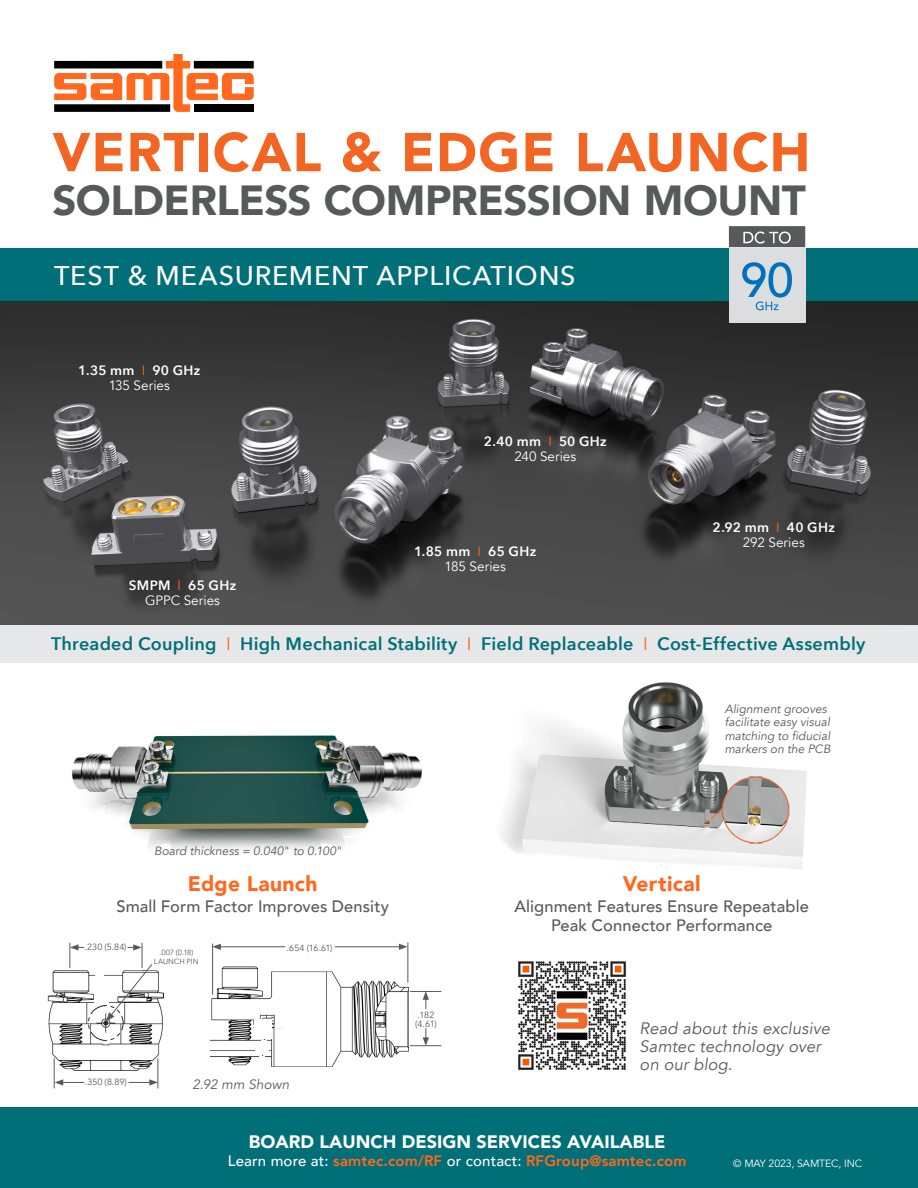
<style>
.page{position:relative;width:918px;height:1188px;background:#fff}
.page>*{position:absolute;margin:0;border:0;box-sizing:border-box;transform-origin:0 0}
.t1{font:900 54px "Avenir";letter-spacing:.02em;color:#f26522}
.t2{font:900 42px "Avenir";letter-spacing:-.01em;color:#58595b}
.t3{font:500 27px "Avenir Next";letter-spacing:.03em;color:#fff}
.t4{font:900 21px "Avenir";letter-spacing:.02em;color:#ff681e}
.t5{font:600 18px "Avenir Next";letter-spacing:.01em;color:#006f77}
.t6{font:900 18px "Avenir";color:#fff}
.t7{font:500 16.5px/18.8px "Avenir";letter-spacing:.005em;color:#58595b;text-align:center}
.t8{font:italic 16.5px/18px "Avenir";letter-spacing:.01em;color:#58595b}
.t9{font:800 15px "Avenir";letter-spacing:.01em;color:#ff681e}
.t10{font:600 13.5px "Avenir Next";letter-spacing:.025em;color:#fff}
.t11{font:13.5px "Avenir";color:#fff}
.t12{font:italic 13.5px "Avenir";letter-spacing:.01em;color:#58595b}
.t13{font:italic 12px/13.5px "Avenir";letter-spacing:.005em;color:#58595b}
.t14{font:10.5px "Avenir";letter-spacing:-.01em;color:#fff}
.t15{font:9px/9px "Avenir";letter-spacing:-.005em;color:#58595b}
.t16{font:7.5px/9px "Avenir";color:#58595b;text-align:center}
.s1{font-weight:400;color:#ff681e}
.s2{font-style:normal}
.s3{font-weight:500;color:#fff}
</style>
<div class="page">
<img style="left:502px;top:682px;width:305px;height:187px">
<div style="left:0;top:608px;width:918px;height:55px;background:#e6e7e8"></div>
<img style="left:0;top:301px;width:918px;height:324px">
<div style="left:0;top:248px;width:918px;height:53px;background:#006f77"></div>
<div style="left:0;top:1108px;width:918px;height:80px;background:#006f77"></div>
<svg style="left:54px;top:54px;width:200px;height:58px"></svg>
<div style="left:54px;top:104px;width:116px;height:8px;background:#000"></div>
<div style="left:194px;top:104px;width:60px;height:8px;background:#000"></div>
<img style="left:518px;top:961px;width:108px;height:110px">
<img style="left:72px;top:735px;width:350px;height:115px">
<div style="left:729px;top:248px;width:76px;height:74px;background:#dcddde"></div>
<svg style="left:742px;top:262px;width:50px;height:48px"></svg>
<svg style="left:729px;top:226px;width:76px;height:21px"></svg>
<img style="left:713px;top:774px;width:84px;height:76px">
<svg style="left:710px;top:806px;width:15px;height:15px"></svg>
<img style="left:211px;top:964px;width:198px;height:103px">
<hr style="left:212px;top:944px;width:1px;height:51px;background:#58595b">
<hr style="left:407px;top:943px;width:1px;height:40px;background:#58595b">
<hr style="left:218px;top:946px;width:67px;height:1px;background:#58595b">
<svg style="left:212px;top:944px;width:9px;height:6px"></svg>
<hr style="left:335px;top:946px;width:66px;height:1px;background:#58595b">
<svg style="left:399px;top:944px;width:8px;height:6px"></svg>
<hr style="left:410px;top:991px;width:31px;height:1px;background:#58595b">
<hr style="left:410px;top:1045px;width:31px;height:1px;background:#58595b">
<svg style="left:423px;top:1028px;width:6px;height:18px"></svg>
<svg style="left:423px;top:992px;width:6px;height:17px"></svg>
<div style="left:260px;top:1056px;width:5px;height:14px;background:#fff"></div>
<div style="left:254px;top:1020px;width:18px;height:19px;background:#fff"></div>
<div style="left:261px;top:1040px;width:5px;height:8px;background:#fff"></div>
<div style="left:246px;top:1002px;width:13px;height:17px;background:#fff"></div>
<div style="left:258px;top:1002px;width:29px;height:10px;background:#fff"></div>
<div style="left:277px;top:1012px;width:13px;height:16px;background:#fff"></div>
<hr style="left:256px;top:1051px;width:13px;height:4px;background:#fff">
<img style="left:47px;top:970px;width:117px;height:101px">
<svg style="left:69px;top:943px;width:15px;height:25px"></svg>
<hr style="left:54px;top:1058px;width:1px;height:30px;background:#58595b">
<hr style="left:158px;top:1058px;width:1px;height:30px;background:#58595b">
<svg style="left:55px;top:1079px;width:29px;height:7px"></svg>
<svg style="left:128px;top:1079px;width:30px;height:7px"></svg>
<div style="left:95px;top:976px;width:13px;height:26px;background:#fff"></div>
<div style="left:95px;top:968px;width:8px;height:8px;background:#fff"></div>
<svg style="left:100px;top:943px;width:53px;height:79px"></svg>
<h1 class="t1" style="left:52px;top:106px;width:759px">VERTICAL &amp; EDGE LAUNCH</h1>
<h2 class="t2" style="left:52px;top:164px;width:755px">SOLDERLESS COMPRESSION MOUNT</h2>
<h3 class="t3" style="left:54px;top:252px;width:523px">TEST &amp; MEASUREMENT APPLICATIONS</h3>
<p class="t10" style="left:78px;top:359px;width:124px">1.35 mm <span class="s1">I</span> 90 GHz</p>
<p class="t11" style="left:109px;top:377px;width:63px">135 Series</p>
<p class="t10" style="left:129px;top:574px;width:109px">SMPM <span class="s1">I</span> 65 GHz</p>
<p class="t11" style="left:145px;top:593px;width:76px">GPPC Series</p>
<p class="t10" style="left:484px;top:430px;width:124px">2.40 mm <span class="s1">I</span> 50 GHz</p>
<p class="t11" style="left:514px;top:449px;width:63px">240 Series</p>
<p class="t10" style="left:414px;top:540px;width:124px">1.85 mm <span class="s1">I</span> 65 GHz</p>
<p class="t11" style="left:444px;top:559px;width:63px">185 Series</p>
<p class="t10" style="left:713px;top:516px;width:124px">2.92 mm <span class="s1">I</span> 40 GHz</p>
<p class="t11" style="left:743px;top:534px;width:64px">292 Series</p>
<h3 class="t5" style="left:51px;top:628px;width:816px">Threaded Coupling <span class="s1">I</span> High Mechanical Stability <span class="s1">I</span> Field Replaceable <span class="s1">I</span> Cost-Effective Assembly</h3>
<p class="t13" style="left:154px;top:845px;width:190px">Board thickness = 0.040<span class="s2">"</span> to 0.100<span class="s2">"</span></p>
<h3 class="t4" style="left:188px;top:866px;width:131px">Edge Launch</h3>
<h3 class="t7" style="left:116px;top:896px;width:274px">Small Form Factor Improves Density</h3>
<p class="t15" style="left:85px;top:942px;width:43px">.230 (5.84)</p>
<p class="t16" style="left:154px;top:948px;width:46px">.007 (0.18)<br>LAUNCH PIN</p>
<p class="t15" style="left:287px;top:944px;width:48px">.654 (16.61)</p>
<p class="t15" style="left:85px;top:1077px;width:43px">.350 (8.89)</p>
<p class="t12" style="left:193px;top:1076px;width:98px">2.92 mm Shown</p>
<p class="t15" style="left:415px;top:1010px;width:23px">.182 (4.61)</p>
<p class="t13" style="left:725px;top:702px;width:107px">Alignment grooves facilitate easy visual matching to fiducial markers on the PCB</p>
<h3 class="t4" style="left:623px;top:866px;width:79px">Vertical</h3>
<h3 class="t7" style="left:514px;top:896px;width:296px">Alignment Features Ensure Repeatable<br>Peak Connector Performance</h3>
<h3 class="t8" style="left:640px;top:1019px;width:192px">Read about this exclusive<br>Samtec technology over on our blog.</h3>
<h3 class="t6" style="left:249px;top:1127px;width:418px">BOARD LAUNCH DESIGN SERVICES AVAILABLE</h3>
<p class="t9" style="left:228px;top:1150px;width:460px"><span class="s3">Learn more at:</span> samtec.com/RF <span class="s3">or contact:</span> RFGroup@samtec.com</p>
<p class="t14" style="left:733px;top:1158px;width:131px">© MAY 2023, SAMTEC, INC</p>
</div>
